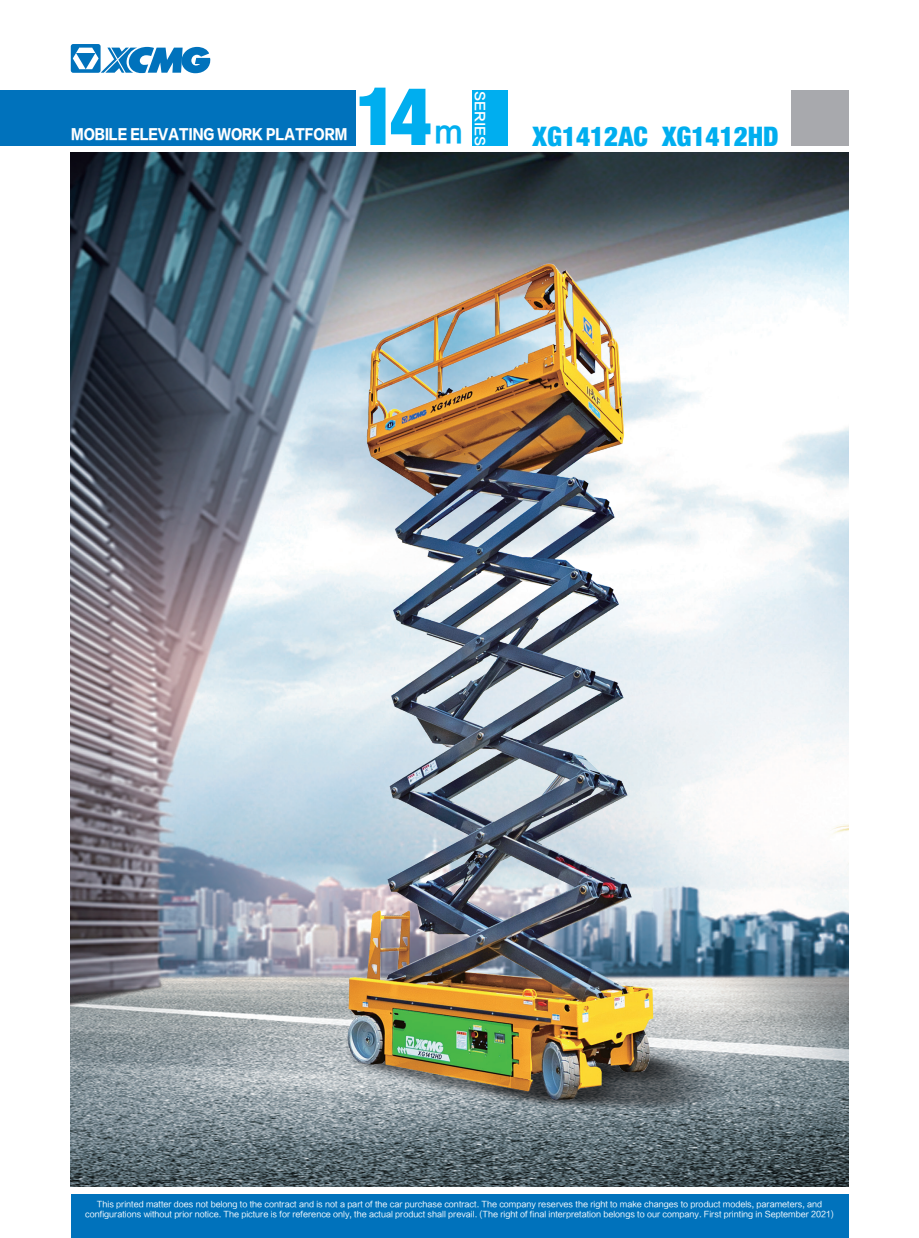
<style>
.page{position:relative;width:919px;height:1238px;background:#fff}
.page>*{position:absolute;margin:0;border:0;box-sizing:border-box;transform-origin:0 0}
.t1{font:900 condensed 81px "Helvetica Neue LT Pro";color:#00aeef}
.t2{font:30px "FZLTCHK GBK1 0";color:#00aeef}
.t3{font:900 condensed 27px "Helvetica Neue LT Pro";color:#00aeef}
.t4{font:13.95px "FZLTTHJW GB1 0";color:#fff;scale:.86 1}
.t5{font:12.9px "FZLTCHK GBK1 0";color:#fff}
.t6{font:8.25px/9.9px "FZLTHK GBK1 0";color:#fff;text-align:center}
</style>
<div class="page">
<img style="left:71px;top:153px;width:777px;height:1033px">
<div style="left:790px;top:90px;width:58px;height:56px;background:#a8a9ad"></div>
<svg style="left:71px;top:44px;width:140px;height:30px"></svg>
<div style="left:0;top:90px;width:355px;height:56px;background:#0072bc"></div>
<div style="left:472px;top:90px;width:36px;height:56px;background:#00aeef"></div>
<div style="left:71px;top:1194px;width:777px;height:43px;background:#0072bc"></div>
<img style="left:298px;top:979px;width:481px;height:180px">
<img style="left:415px;top:1123px;width:264px;height:33px">
<img style="left:468px;top:994px;width:263px;height:139px">
<img style="left:294px;top:992px;width:188px;height:131px">
<img style="left:308px;top:255px;width:383px;height:864px">
<h3 class="t4" style="left:71px;top:127px;width:322px">MOBILE ELEVATING WORK PLATFORM</h3>
<h1 class="t1" style="left:355px;top:68px;width:78px">14</h1>
<h3 class="t5" style="left:487px;top:90px;width:57px;rotate:90deg">SERIES</h3>
<h2 class="t2" style="left:434px;top:115px;width:30px">m</h2>
<h3 class="t3" style="left:532px;top:120px;width:247px">XG1412AC XG1412HD</h3>
<p class="t6" style="left:85px;top:1199px;width:750px">This printed matter does not belong to the contract and is not a part of the car purchase contract. The company reserves the right to make changes to product models, parameters, and configurations without prior notice. The picture is for reference only, the actual product shall prevail. (The right of final interpretation belongs to our company. First printing in September 2021)</p>
</div>
